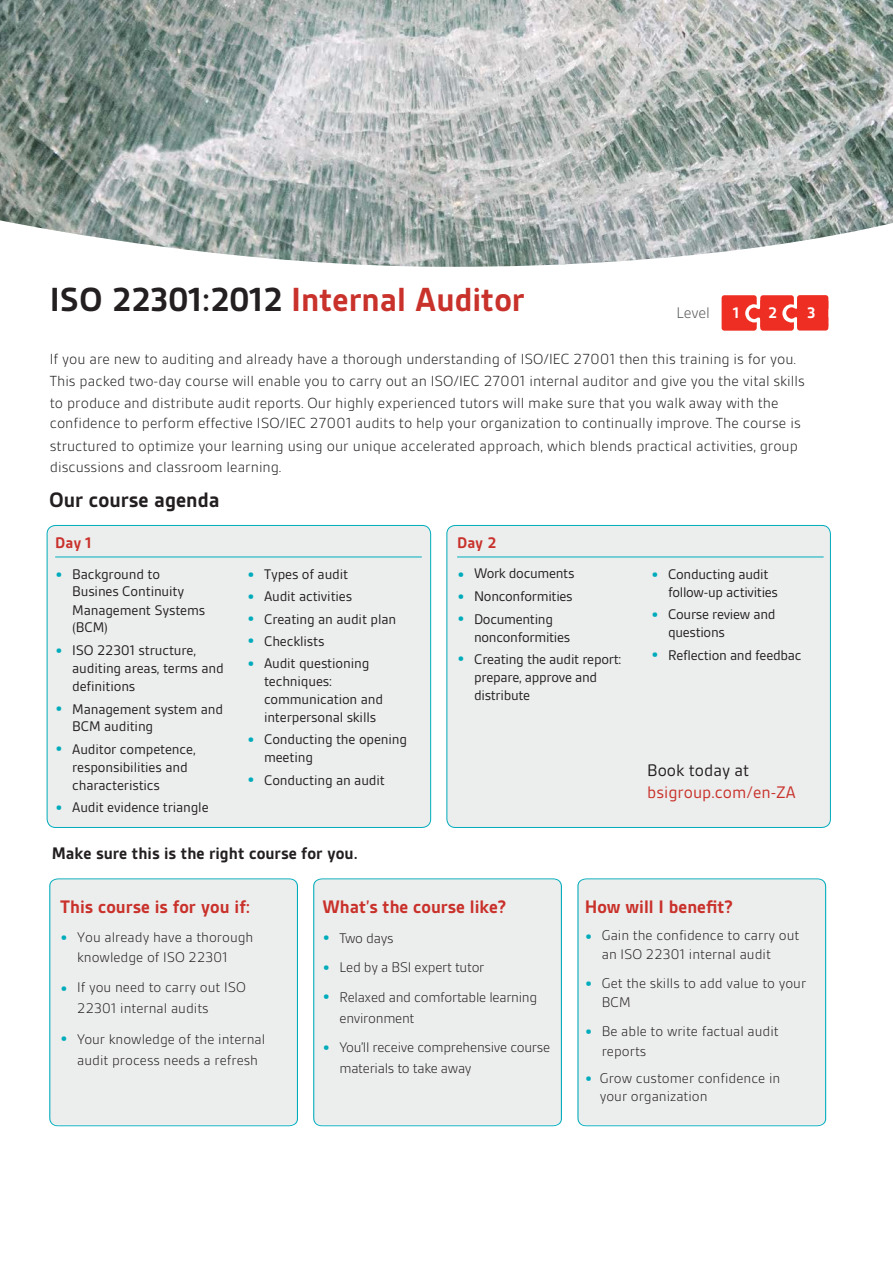
<style>
.page{position:relative;width:893px;height:1263px;background:#fff}
.page>*{position:absolute;margin:0;border:0;box-sizing:border-box;transform-origin:0 0}
.t1{font:700 36px "BSI Gesta";color:#c9312b}
.t2{font:700 22.5px "BSI Gesta";color:#231f20}
.t3{font:700 19.5px "BSI Gesta";color:#c9312b}
.t4{font:700 18px "BSI Gesta";color:#231f20}
.t5{font:18px "BSI Gesta";color:#c9312b}
.t6{font:18px "BSI Gesta";color:#231f20}
.t7{font:700 16.5px "BSI Gesta";color:#c9312b}
.t8{font:300 16.5px "BSI Gesta";letter-spacing:-.01em;color:#57585a}
.t9{font:700 16.5px "BSI Gesta";color:#fff}
.t10{font:300 15.75px/21.9px "BSI Gesta";color:#231f20}
.t11{font:15px/18px "BSI Gesta";letter-spacing:-.01em;color:#231f20}
.t12{font:300 15px/20.2px "BSI Gesta";color:#231f20}
.t13{font:300 15px/21px "BSI Gesta";letter-spacing:-.02em;color:#231f20}
.s1{color:#231f20}
.s2{font-weight:700;font-size:19.5px;color:#00acbc}
</style>
<div class="page">
<img style="left:0;top:0;width:893px;height:267px">
<div style="left:47px;top:525px;width:384px;height:302px;background:#eceeed;border-radius:9px"></div>
<div style="left:47px;top:525px;width:384px;height:303px;border:1px solid #00acbc;border-radius:9px"></div>
<div style="left:447px;top:525px;width:383px;height:302px;background:#eceeed;border-radius:9px"></div>
<div style="left:446px;top:525px;width:385px;height:303px;border:1px solid #00acbc;border-radius:9px"></div>
<hr style="left:55px;top:557px;width:367px;height:1px;background:#00acbc">
<hr style="left:457px;top:557px;width:367px;height:1px;background:#00acbc">
<svg style="left:722px;top:295px;width:106px;height:36px"></svg>
<div style="left:797px;top:295px;width:31px;height:36px;background:#ee2e22;border-radius:3px"></div>
<div style="left:49px;top:878px;width:249px;height:248px;background:#eceeed"></div>
<div style="left:313px;top:878px;width:249px;height:248px;background:#eceeed"></div>
<div style="left:577px;top:878px;width:249px;height:248px;background:#eceeed"></div>
<h1 class="t1" style="left:50px;top:281px;width:476px"><span class="s1">ISO 22301:2012</span> Internal Auditor</h1>
<p class="t8" style="left:676px;top:304px;width:35px">Level</p>
<p class="t9" style="left:733px;top:304px;width:8px">1</p>
<p class="t9" style="left:768px;top:304px;width:10px">2</p>
<p class="t9" style="left:807px;top:304px;width:10px">3</p>
<p class="t10" style="left:50px;top:348px;width:757px">If you are new to auditing and already have a thorough understanding of ISO/IEC 27001 then this training is for you.<br>This packed two-day course will enable you to carry out an ISO/IEC 27001 internal auditor and give you the vital skills to produce and distribute audit reports. Our highly experienced tutors will make sure that you walk away with the</p>
<p class="t10" style="left:50px;top:412px;width:752px">confidence to perform effective ISO/IEC 27001 audits to help your organization to continually improve. The course is structured to optimize your learning using our unique accelerated approach, which blends practical activities, group discussions and classroom learning.</p>
<h2 class="t2" style="left:49px;top:488px;width:172px">Our course agenda</h2>
<p class="t7" style="left:55px;top:534px;width:38px">Day 1</p>
<p class="t11" style="left:72px;top:566px;width:114px;line-height:17px;text-indent:-17px"><span class="s2">•</span> Background to<br>Busines Continuity</p>
<p class="t11" style="left:72px;top:601px;width:135px">Management Systems (BCM)</p>
<p class="t11" style="left:72px;top:642px;width:153px;text-indent:-17px"><span class="s2">•</span> ISO 22301 structure, auditing areas, terms and definitions</p>
<p class="t11" style="left:72px;top:700px;width:152px;line-height:17.2px;text-indent:-17px"><span class="s2">•</span> Management system and<br>BCM auditing</p>
<p class="t11" style="left:72px;top:740px;width:125px;text-indent:-17px"><span class="s2">•</span> Auditor competence, responsibilities and characteristics</p>
<p class="t11" style="left:55px;top:798px;width:155px"><span class="s2">•</span> Audit evidence triangle</p>
<p class="t11" style="left:247px;top:565px;width:103px"><span class="s2">•</span> Types of audit</p>
<p class="t11" style="left:247px;top:587px;width:107px"><span class="s2">•</span> Audit activities</p>
<p class="t11" style="left:247px;top:610px;width:151px"><span class="s2">•</span> Creating an audit plan</p>
<p class="t11" style="left:247px;top:632px;width:79px"><span class="s2">•</span> Checklists</p>
<p class="t11" style="left:264px;top:654px;width:121px;text-indent:-17px"><span class="s2">•</span> Audit questioning techniques: communication and interpersonal skills</p>
<p class="t11" style="left:264px;top:730px;width:145px;text-indent:-17px"><span class="s2">•</span> Conducting the opening meeting</p>
<p class="t11" style="left:247px;top:771px;width:139px"><span class="s2">•</span> Conducting an audit</p>
<p class="t7" style="left:457px;top:534px;width:41px">Day 2</p>
<p class="t11" style="left:457px;top:564px;width:119px"><span class="s2">•</span> Work documents</p>
<p class="t11" style="left:457px;top:587px;width:117px"><span class="s2">•</span> Nonconformities</p>
<p class="t11" style="left:474px;top:610px;width:98px;text-indent:-17px"><span class="s2">•</span> Documenting nonconformities</p>
<p class="t11" style="left:474px;top:650px;width:149px;text-indent:-17px"><span class="s2">•</span> Creating the audit report: prepare, approve and distribute</p>
<p class="t11" style="left:668px;top:565px;width:112px;text-indent:-17px"><span class="s2">•</span> Conducting audit follow-up activities</p>
<p class="t11" style="left:668px;top:605px;width:109px;text-indent:-17px"><span class="s2">•</span> Course review and questions</p>
<p class="t11" style="left:651px;top:646px;width:152px"><span class="s2">•</span> Reflection and feedbac</p>
<p class="t6" style="left:647px;top:761px;width:104px">Book today at</p>
<p class="t5" style="left:647px;top:783px;width:150px">bsigroup.com/en-ZA</p>
<p class="t4" style="left:52px;top:844px;width:307px">Make sure this is the right course for you.</p>
<h3 class="t3" style="left:60px;top:897px;width:192px">This course is for you if:</h3>
<p class="t12" style="left:60px;top:927px;width:195px;text-align:center"><span class="s2">•</span> You already have a thorough knowledge of ISO 22301</p>
<p class="t12" style="left:77px;top:977px;width:170px;text-indent:-17px"><span class="s2">•</span> If you need to carry out ISO<br>22301 internal audits</p>
<p class="t12" style="left:77px;top:1028px;width:190px;line-height:21px;text-indent:-17px"><span class="s2">•</span> Your knowledge of the internal audit process needs a refresh</p>
<h3 class="t3" style="left:322px;top:897px;width:186px">What’s the course like?</h3>
<p class="t12" style="left:322px;top:928px;width:72px"><span class="s2">•</span> Two days</p>
<p class="t13" style="left:322px;top:957px;width:163px"><span class="s2">•</span> Led by a BSI expert tutor</p>
<p class="t13" style="left:339px;top:986px;width:199px;text-indent:-17px"><span class="s2">•</span> Relaxed and comfortable learning environment</p>
<p class="t13" style="left:339px;top:1037px;width:212px;text-indent:-17px"><span class="s2">•</span> You’ll receive comprehensive course materials to take away</p>
<h3 class="t3" style="left:585px;top:897px;width:150px">How will I benefit?</h3>
<p class="t12" style="left:602px;top:926px;width:199px;line-height:18.8px;text-indent:-17px"><span class="s2">•</span> Gain the confidence to carry out an ISO 22301 internal audit</p>
<p class="t12" style="left:602px;top:974px;width:206px;line-height:18.8px;text-indent:-17px"><span class="s2">•</span> Get the skills to add value to your<br>BCM</p>
<p class="t12" style="left:602px;top:1021px;width:178px;line-height:19.5px;text-indent:-17px"><span class="s2">•</span> Be able to write factual audit reports</p>
<p class="t12" style="left:600px;top:1069px;width:182px;line-height:18px;text-indent:-15px"><span class="s2">•</span> Grow customer confidence in your organization</p>
</div>
